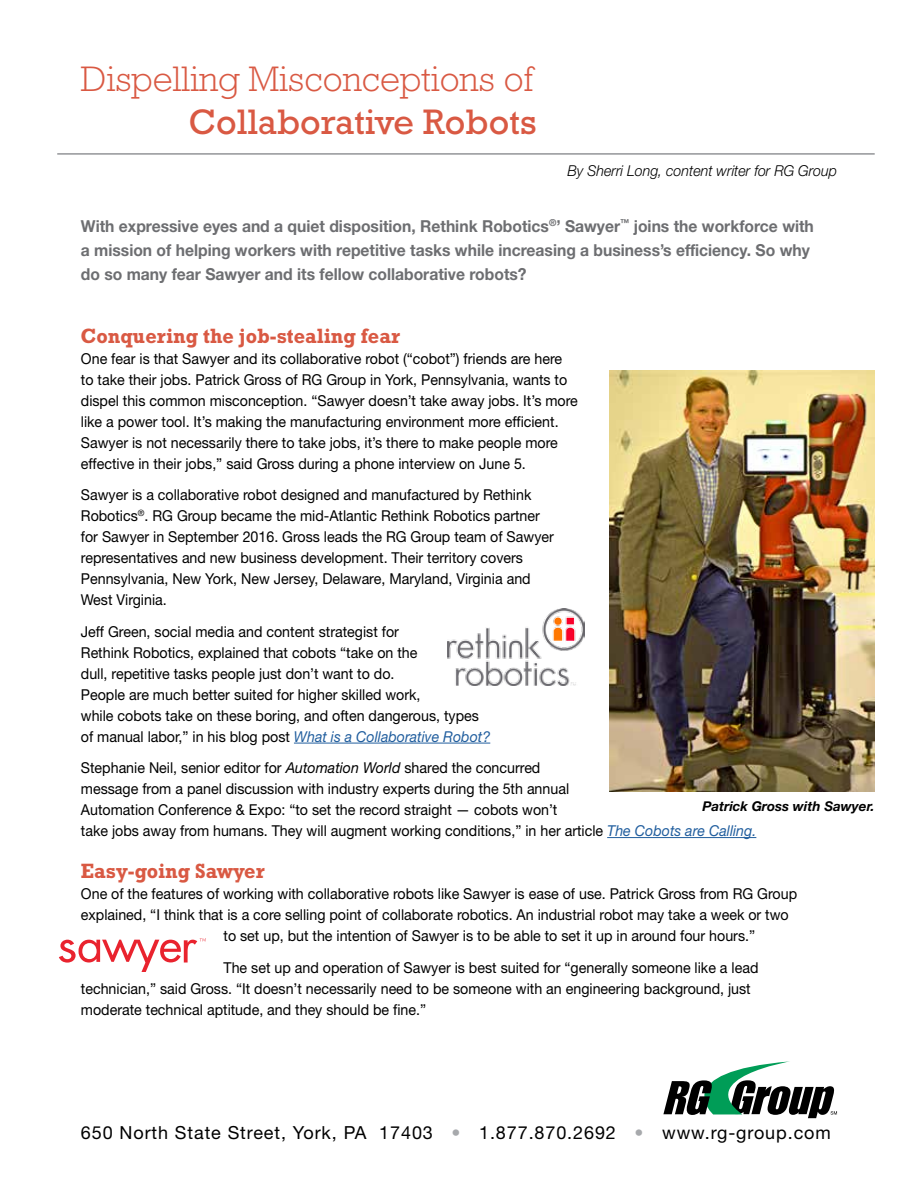
<style>
.page{position:relative;width:918px;height:1188px;background:#fff}
.page>*{position:absolute;margin:0;border:0;box-sizing:border-box;transform-origin:0 0}
.t1{font:300 36px "Rockwell";color:#d95943}
.t2{font:36px "Rockwell";color:#d95943}
.t3{font:700 21px "Rockwell";color:#d95943;scale:.95 1}
.t4{font:18px "Helvetica Neue LT Std";letter-spacing:.05em;color:#000}
.t5{font:700 16.5px/24px "Helvetica Neue LT Std";color:#6d6e71;scale:.95 1}
.t6{font:15px/21px "Helvetica Neue LT Std";color:#000;scale:.95 1}
.t7{font:italic 300 15px "Helvetica Neue LT Std";color:#000;scale:.95 1}
.t8{font:italic 700 13.5px "Helvetica Neue LT Std";color:#000}
.s1{font-style:italic;color:#215e9e}
.s2{font-style:italic}
.s3{color:#a7a9ac}
</style>
<div class="page">
<svg style="left:663px;top:1061px;width:174px;height:57px"></svg>
<hr style="left:294px;top:743px;width:196px;height:1px;background:#215e9e">
<hr style="left:607px;top:837px;width:149px;height:1px;background:#215e9e">
<img style="left:609px;top:370px;width:266px;height:422px">
<hr style="left:57px;top:153px;width:818px;height:2px;background:#939598">
<svg style="left:59px;top:938px;width:147px;height:34px"></svg>
<img style="left:448px;top:609px;width:136px;height:76px">
<h1 class="t1" style="left:81px;top:58px;width:453px">Dispelling Misconceptions of</h1>
<h1 class="t2" style="left:189px;top:101px;width:349px">Collaborative Robots</h1>
<p class="t7" style="left:567px;top:162px;width:285px">By Sherri Long, content writer for RG Group</p>
<p class="t5" style="left:81px;top:213px;width:773px">With expressive eyes and a quiet disposition, Rethink Robotics<sup>®</sup>’ Sawyer<sup>™</sup> joins the workforce with a mission of helping workers with repetitive tasks while increasing a business’s efficiency. So why do so many fear Sawyer and its fellow collaborative robots?</p>
<h2 class="t3" style="left:81px;top:323px;width:337px">Conquering the job-stealing fear</h2>
<p class="t6" style="left:81px;top:348px;width:525px">One fear is that Sawyer and its collaborative robot (“cobot”) friends are here to take their jobs. Patrick Gross of RG Group in York, Pennsylvania, wants to dispel this common misconception. “Sawyer doesn’t take away jobs. It’s more like a power tool. It’s making the manufacturing environment more efficient.<br>Sawyer is not necessarily there to take jobs, it’s there to make people more effective in their jobs,” said Gross during a phone interview on June 5.</p>
<p class="t6" style="left:81px;top:484px;width:499px">Sawyer is a collaborative robot designed and manufactured by Rethink Robotics<sup>®</sup>. RG Group became the mid-Atlantic Rethink Robotics partner for Sawyer in September 2016. Gross leads the RG Group team of Sawyer representatives and new business development. Their territory covers Pennsylvania, New York, New Jersey, Delaware, Maryland, Virginia and West Virginia.</p>
<p class="t6" style="left:81px;top:621px;width:432px">Jeff Green, social media and content strategist for<br>Rethink Robotics, explained that cobots “take on the<br>dull, repetitive tasks people just don’t want to do.<br>People are much better suited for higher skilled work,<br>while cobots take on these boring, and often dangerous, types of manual labor,” in his blog post <span class="s1">What is a Collaborative Robot?</span></p>
<p class="t6" style="left:81px;top:757px;width:713px">Stephanie Neil, senior editor for <span class="s2">Automation World</span> shared the concurred<br>message from a panel discussion with industry experts during the 5th annual<br>Automation Conference &amp; Expo: “to set the record straight — cobots won’t<br>take jobs away from humans. They will augment working conditions,” in her article <span class="s1">The Cobots are Calling.</span></p>
<h2 class="t3" style="left:81px;top:859px;width:195px">Easy-going Sawyer</h2>
<p class="t6" style="left:81px;top:883px;width:755px">One of the features of working with collaborative robots like Sawyer is ease of use. Patrick Gross from RG Group</p>
<p class="t6" style="left:81px;top:904px;width:747px">explained, “I think that is a core selling point of collaborate robotics. An industrial robot may take a week or two</p>
<p class="t6" style="left:224px;top:925px;width:561px">to set up, but the intention of Sawyer is to be able to set it up in around four hours.”</p>
<p class="t6" style="left:81px;top:957px;width:715px;text-indent:143px">The set up and operation of Sawyer is best suited for “generally someone like a lead technician,” said Gross. “It doesn’t necessarily need to be someone with an engineering background, just moderate technical aptitude, and they should be fine.”</p>
<p class="t8" style="left:702px;top:798px;width:174px">Patrick Gross with Sawyer.</p>
<p class="t4" style="left:81px;top:1122px;width:751px">650 North State Street, York, PA 17403 <span class="s3">•</span> 1.877.870.2692 <span class="s3">•</span> www.rg-group.com</p>
</div>
